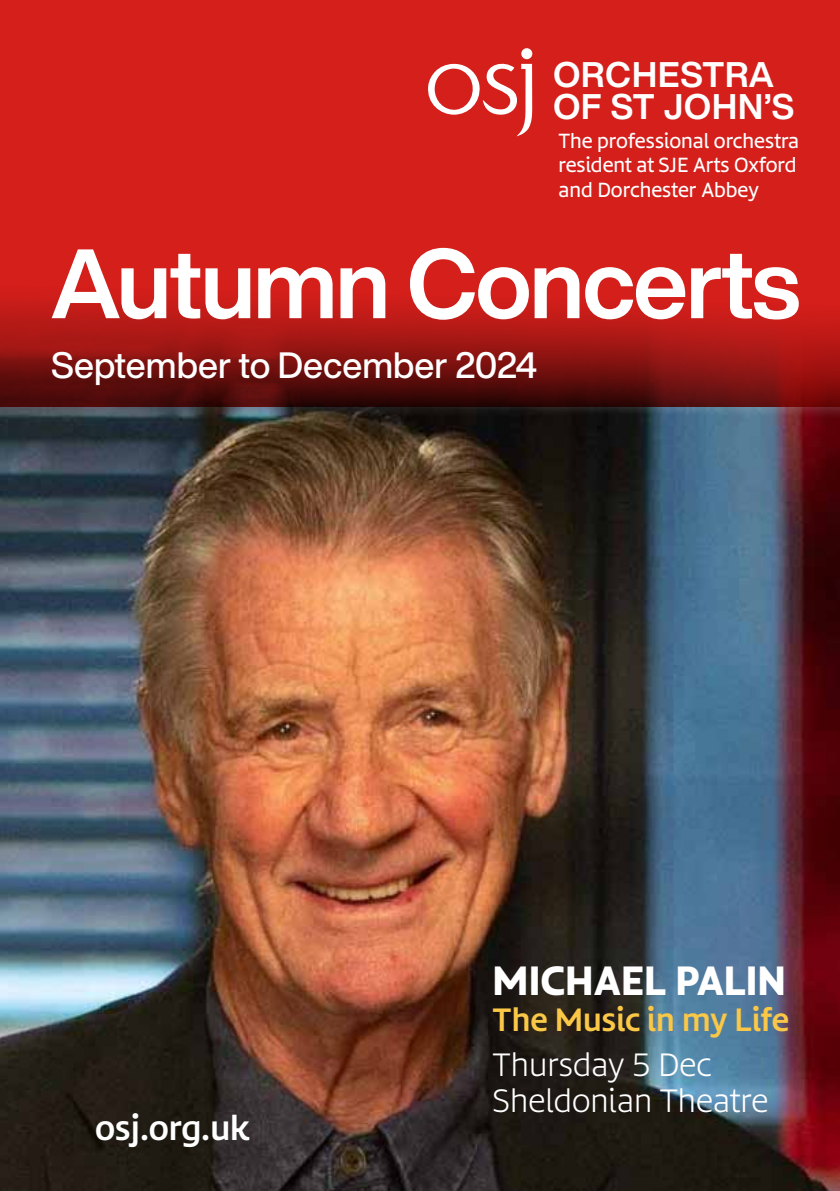
<style>
.page{position:relative;width:840px;height:1191px;background:#fff}
.page>*{position:absolute;margin:0;border:0;box-sizing:border-box;transform-origin:0 0}
.t1{font:700 96.6px "Helvetica Now Display";letter-spacing:-.02em;color:#fff}
.t2{font:700 38px "Bommer Sans";color:#fff}
.t3{font:500 36px "Helvetica Now Display";color:#fff}
.t4{font:700 35px/32.2px "Helvetica Now Display";letter-spacing:.03em;color:#fff}
.t5{font:600 32px "Bommer Sans";color:#fff}
.t6{font:300 30px/36px "Bommer Sans";color:#fff}
.t7{font:600 30px "Bommer Sans";color:#fac747}
.t8{font:19px/24.4px "Bommer Sans";color:#fff}
</style>
<div class="page">
<div style="left:0;top:0;width:839px;height:406px;background:#d41f1b"></div>
<img style="left:0;top:301px;width:839px;height:890px">
<svg style="left:428px;top:63px;width:104px;height:73px"></svg>
<div style="left:521px;top:48px;width:11px;height:11px;background:#fff;border-radius:50%"></div>
<h3 class="t4" style="left:553px;top:58px;width:242px">ORCHESTRA<br>OF ST JOHN’S</h3>
<p class="t8" style="left:558px;top:129px;width:242px">The professional orchestra resident at SJE Arts Oxford and Dorchester Abbey</p>
<h1 class="t1" style="left:51px;top:217px;width:750px">Autumn Concerts</h1>
<h3 class="t3" style="left:51px;top:340px;width:487px">September to December 2024</h3>
<h3 class="t5" style="left:95px;top:1103px;width:156px">osj.org.uk</h3>
<h2 class="t2" style="left:492px;top:952px;width:295px">MICHAEL PALIN</h2>
<h3 class="t7" style="left:492px;top:997px;width:298px">The Music in my Life</h3>
<h3 class="t6" style="left:492px;top:1046px;width:277px">Thursday 5 Dec<br>Sheldonian Theatre</h3>
</div>
